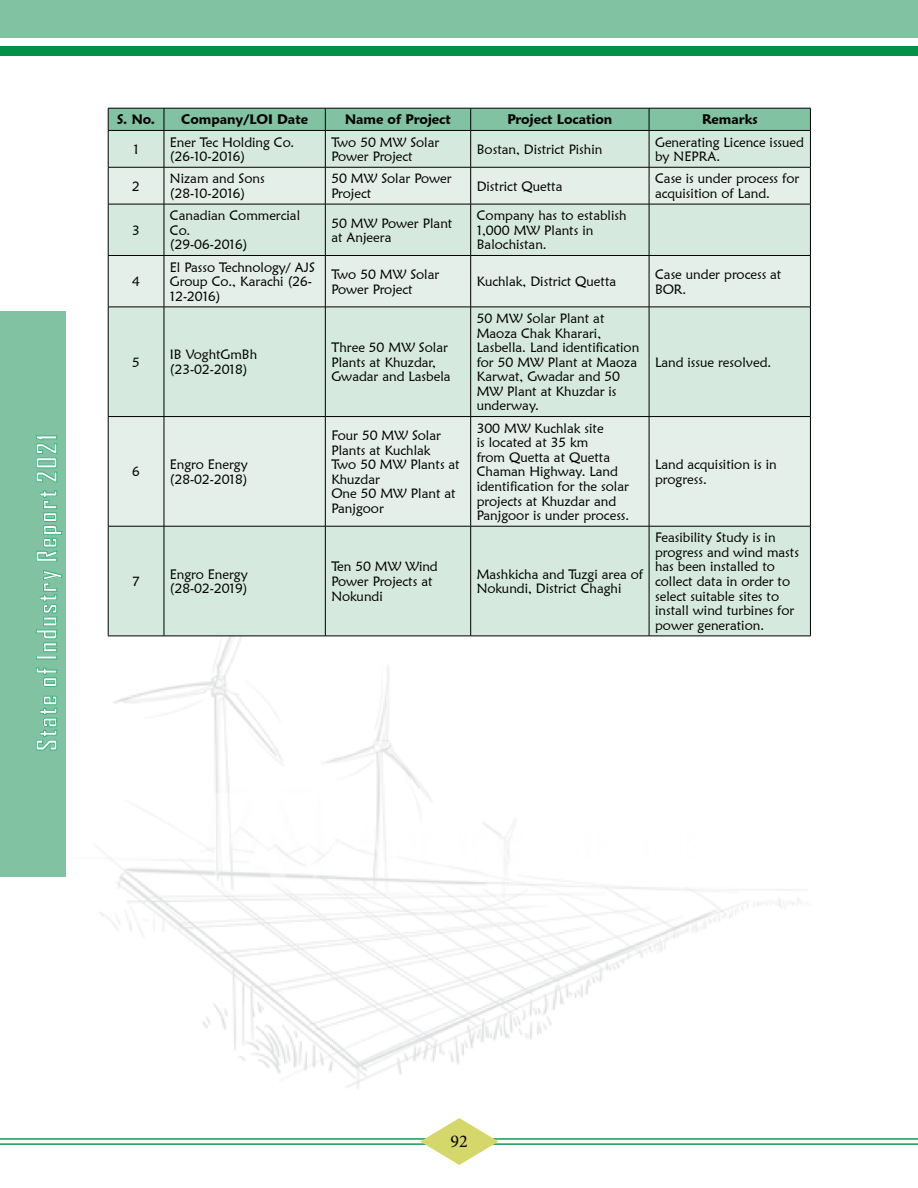
<style>
.page{position:relative;width:918px;height:1188px;background:#fff}
.page>*{position:absolute;margin:0;border:0;box-sizing:border-box;transform-origin:0 0}
.t1{font:700 27px "Agency FB";letter-spacing:.07em;color:#fff}
.t2{font:18px "Minion Pro";color:#000}
.t3{font:13.5px/14.5px "Maiandra GD";color:#000}
.t4{font:600 13.5px "Maiandra GD";color:#000}
</style>
<div class="page">
<img style="left:47px;top:562px;width:758px;height:527px">
<div style="left:0;top:0;width:918px;height:38px;background:#80c2a2"></div>
<div style="left:0;top:46px;width:918px;height:9px;background:#039147"></div>
<div style="left:0;top:311px;width:66px;height:565px;background:#80c2a2"></div>
<svg style="left:36px;top:696px;width:21px;height:54px"></svg>
<svg style="left:36px;top:667px;width:21px;height:20px"></svg>
<div style="left:36px;top:656px;width:21px;height:3px;border:1px solid #42b282"></div>
<svg style="left:36px;top:570px;width:26px;height:82px"></svg>
<svg style="left:36px;top:491px;width:26px;height:71px"></svg>
<svg style="left:36px;top:436px;width:21px;height:46px"></svg>
<hr style="left:492px;top:1143px;width:426px;height:2px;background:#039147">
<hr style="left:492px;top:1138px;width:426px;height:2px;background:#039147">
<hr style="left:0;top:1143px;width:428px;height:2px;background:#039147">
<hr style="left:0;top:1138px;width:428px;height:2px;background:#039147">
<svg style="left:420px;top:1118px;width:78px;height:47px"></svg>
<div style="left:109px;top:131px;width:701px;height:505px;background:#d6e9de"></div>
<svg style="left:109px;top:168px;width:701px;height:358px;background:#dbeae2"></svg>
<svg style="left:108px;top:108px;width:703px;height:22px;background:#7ab99a"></svg>
<hr style="left:108px;top:130px;width:56px;height:1px;background:#000">
<hr style="left:108px;top:131px;width:1px;height:36px;background:#000">
<hr style="left:164px;top:130px;width:161px;height:1px;background:#000">
<hr style="left:164px;top:131px;width:1px;height:36px;background:#000">
<hr style="left:325px;top:130px;width:146px;height:1px;background:#000">
<hr style="left:325px;top:131px;width:1px;height:36px;background:#000">
<hr style="left:471px;top:130px;width:178px;height:1px;background:#000">
<hr style="left:470px;top:131px;width:1px;height:36px;background:#000">
<hr style="left:649px;top:130px;width:162px;height:1px;background:#000">
<hr style="left:649px;top:131px;width:1px;height:36px;background:#000">
<hr style="left:810px;top:131px;width:1px;height:36px;background:#000">
<hr style="left:108px;top:167px;width:56px;height:1px;background:#000">
<hr style="left:108px;top:167px;width:1px;height:37px;background:#000">
<hr style="left:164px;top:167px;width:161px;height:1px;background:#000">
<hr style="left:164px;top:167px;width:1px;height:37px;background:#000">
<hr style="left:325px;top:167px;width:146px;height:1px;background:#000">
<hr style="left:325px;top:167px;width:1px;height:37px;background:#000">
<hr style="left:471px;top:167px;width:178px;height:1px;background:#000">
<hr style="left:470px;top:167px;width:1px;height:37px;background:#000">
<hr style="left:649px;top:167px;width:162px;height:1px;background:#000">
<hr style="left:649px;top:167px;width:1px;height:37px;background:#000">
<hr style="left:810px;top:167px;width:1px;height:37px;background:#000">
<hr style="left:108px;top:204px;width:56px;height:1px;background:#000">
<hr style="left:108px;top:204px;width:1px;height:51px;background:#000">
<hr style="left:164px;top:204px;width:161px;height:1px;background:#000">
<hr style="left:164px;top:204px;width:1px;height:51px;background:#000">
<hr style="left:325px;top:204px;width:146px;height:1px;background:#000">
<hr style="left:325px;top:204px;width:1px;height:51px;background:#000">
<hr style="left:471px;top:204px;width:178px;height:1px;background:#000">
<hr style="left:470px;top:204px;width:1px;height:51px;background:#000">
<hr style="left:649px;top:204px;width:162px;height:1px;background:#000">
<hr style="left:649px;top:204px;width:1px;height:51px;background:#000">
<hr style="left:810px;top:204px;width:1px;height:51px;background:#000">
<hr style="left:108px;top:255px;width:56px;height:1px;background:#000">
<hr style="left:108px;top:256px;width:1px;height:51px;background:#000">
<hr style="left:164px;top:255px;width:161px;height:1px;background:#000">
<hr style="left:164px;top:256px;width:1px;height:51px;background:#000">
<hr style="left:325px;top:255px;width:146px;height:1px;background:#000">
<hr style="left:325px;top:256px;width:1px;height:51px;background:#000">
<hr style="left:471px;top:255px;width:178px;height:1px;background:#000">
<hr style="left:470px;top:256px;width:1px;height:51px;background:#000">
<hr style="left:649px;top:255px;width:162px;height:1px;background:#000">
<hr style="left:649px;top:256px;width:1px;height:51px;background:#000">
<hr style="left:810px;top:256px;width:1px;height:51px;background:#000">
<hr style="left:108px;top:307px;width:56px;height:1px;background:#000">
<hr style="left:108px;top:307px;width:1px;height:109px;background:#000">
<hr style="left:164px;top:307px;width:161px;height:1px;background:#000">
<hr style="left:164px;top:307px;width:1px;height:109px;background:#000">
<hr style="left:325px;top:307px;width:146px;height:1px;background:#000">
<hr style="left:325px;top:307px;width:1px;height:109px;background:#000">
<hr style="left:471px;top:307px;width:178px;height:1px;background:#000">
<hr style="left:470px;top:307px;width:1px;height:109px;background:#000">
<hr style="left:649px;top:307px;width:162px;height:1px;background:#000">
<hr style="left:649px;top:307px;width:1px;height:109px;background:#000">
<hr style="left:810px;top:307px;width:1px;height:109px;background:#000">
<hr style="left:108px;top:416px;width:56px;height:1px;background:#000">
<hr style="left:108px;top:417px;width:1px;height:109px;background:#000">
<hr style="left:164px;top:416px;width:161px;height:1px;background:#000">
<hr style="left:164px;top:417px;width:1px;height:109px;background:#000">
<hr style="left:325px;top:416px;width:146px;height:1px;background:#000">
<hr style="left:325px;top:417px;width:1px;height:109px;background:#000">
<hr style="left:471px;top:416px;width:178px;height:1px;background:#000">
<hr style="left:470px;top:417px;width:1px;height:109px;background:#000">
<hr style="left:649px;top:416px;width:162px;height:1px;background:#000">
<hr style="left:649px;top:417px;width:1px;height:109px;background:#000">
<hr style="left:810px;top:417px;width:1px;height:109px;background:#000">
<hr style="left:108px;top:526px;width:56px;height:1px;background:#000">
<hr style="left:108px;top:526px;width:1px;height:110px;background:#000">
<hr style="left:164px;top:526px;width:161px;height:1px;background:#000">
<hr style="left:164px;top:526px;width:1px;height:110px;background:#000">
<hr style="left:325px;top:526px;width:146px;height:1px;background:#000">
<hr style="left:325px;top:526px;width:1px;height:110px;background:#000">
<hr style="left:471px;top:526px;width:178px;height:1px;background:#000">
<hr style="left:470px;top:526px;width:1px;height:110px;background:#000">
<hr style="left:649px;top:526px;width:162px;height:1px;background:#000">
<hr style="left:649px;top:526px;width:1px;height:110px;background:#000">
<hr style="left:810px;top:526px;width:1px;height:110px;background:#000">
<hr style="left:108px;top:636px;width:56px;height:1px;background:#000">
<hr style="left:164px;top:636px;width:161px;height:1px;background:#000">
<hr style="left:325px;top:636px;width:146px;height:1px;background:#000">
<hr style="left:471px;top:636px;width:178px;height:1px;background:#000">
<hr style="left:649px;top:636px;width:162px;height:1px;background:#000">
<h1 class="t1" style="left:30px;top:751px;width:318px;rotate:-90deg">State of Industry Report 2021</h1>
<p class="t4" style="left:117px;top:111px;width:40px">S. No.</p>
<p class="t4" style="left:181px;top:111px;width:128px">Company/LOI Date</p>
<p class="t4" style="left:345px;top:111px;width:107px">Name of Project</p>
<p class="t4" style="left:507px;top:111px;width:107px">Project Location</p>
<p class="t4" style="left:702px;top:111px;width:57px">Remarks</p>
<p class="t3" style="left:133px;top:142px;width:7px">1</p>
<p class="t3" style="left:170px;top:135px;width:126px">Ener Tec Holding Co. (26-10-2016)</p>
<p class="t3" style="left:331px;top:135px;width:110px">Two 50 MW Solar<br>Power Project</p>
<p class="t3" style="left:477px;top:142px;width:127px">Bostan, District Pishin</p>
<p class="t3" style="left:655px;top:134px;width:150px">Generating Licence issued by NEPRA.</p>
<p class="t3" style="left:132px;top:179px;width:9px">2</p>
<p class="t3" style="left:170px;top:171px;width:96px">Nizam and Sons (28-10-2016)</p>
<p class="t3" style="left:331px;top:171px;width:122px">50 MW Solar Power<br>Project</p>
<p class="t3" style="left:477px;top:179px;width:87px">District Quetta</p>
<p class="t3" style="left:655px;top:171px;width:146px">Case is under process for acquisition of Land.</p>
<p class="t3" style="left:132px;top:223px;width:9px">3</p>
<p class="t3" style="left:170px;top:208px;width:132px">Canadian Commercial<br>Co.<br>(29-06-2016)</p>
<p class="t3" style="left:331px;top:215px;width:123px">50 MW Power Plant at Anjeera</p>
<p class="t3" style="left:477px;top:208px;width:151px">Company has to establish<br>1,000 MW Plants in<br>Balochistan.</p>
<p class="t3" style="left:132px;top:274px;width:9px">4</p>
<p class="t3" style="left:170px;top:260px;width:147px">El Passo Technology/ AJS<br>Group Co., Karachi (26-<br>12-2016)</p>
<p class="t3" style="left:331px;top:267px;width:110px">Two 50 MW Solar<br>Power Project</p>
<p class="t3" style="left:477px;top:274px;width:141px">Kuchlak, District Quetta</p>
<p class="t3" style="left:655px;top:267px;width:128px">Case under process at<br>BOR.</p>
<p class="t3" style="left:132px;top:355px;width:9px">5</p>
<p class="t3" style="left:170px;top:347px;width:89px">IB VoghtGmBh (23-02-2018)</p>
<p class="t3" style="left:331px;top:340px;width:121px">Three 50 MW Solar<br>Plants at Khuzdar,<br>Gwadar and Lasbela</p>
<p class="t3" style="left:477px;top:311px;width:164px">50 MW Solar Plant at<br>Maoza Chak Kharari,<br>Lasbella. Land identification for 50 MW Plant at Maoza<br>Karwat, Gwadar and 50<br>MW Plant at Khuzdar is underway.</p>
<p class="t3" style="left:132px;top:464px;width:9px">6</p>
<p class="t3" style="left:170px;top:457px;width:79px">Engro Energy (28-02-2018)</p>
<p class="t3" style="left:331px;top:428px;width:130px">Four 50 MW Solar<br>Plants at Kuchlak<br>Two 50 MW Plants at<br>Khuzdar<br>One 50 MW Plant at<br>Panjgoor</p>
<p class="t3" style="left:477px;top:421px;width:154px">300 MW Kuchlak site<br>is located at 35 km<br>from Quetta at Quetta<br>Chaman Highway. Land identification for the solar projects at Khuzdar and<br>Panjgoor is under process.</p>
<p class="t3" style="left:132px;top:574px;width:9px">7</p>
<p class="t3" style="left:170px;top:567px;width:79px">Engro Energy (28-02-2019)</p>
<p class="t3" style="left:331px;top:559px;width:108px">Ten 50 MW Wind<br>Power Projects at<br>Nokundi</p>
<p class="t3" style="left:477px;top:567px;width:168px">Mashkicha and Tuzgi area of<br>Nokundi, District Chaghi</p>
<p class="t3" style="left:655px;top:355px;width:118px">Land issue resolved.</p>
<p class="t3" style="left:655px;top:457px;width:123px">Land acquisition is in progress.</p>
<p class="t3" style="left:655px;top:530px;width:145px">Feasibility Study is in progress and wind masts has been installed to collect data in order to select suitable sites to install wind turbines for power generation.</p>
<h2 class="t2" style="left:450px;top:1129px;width:19px">92</h2>
</div>
